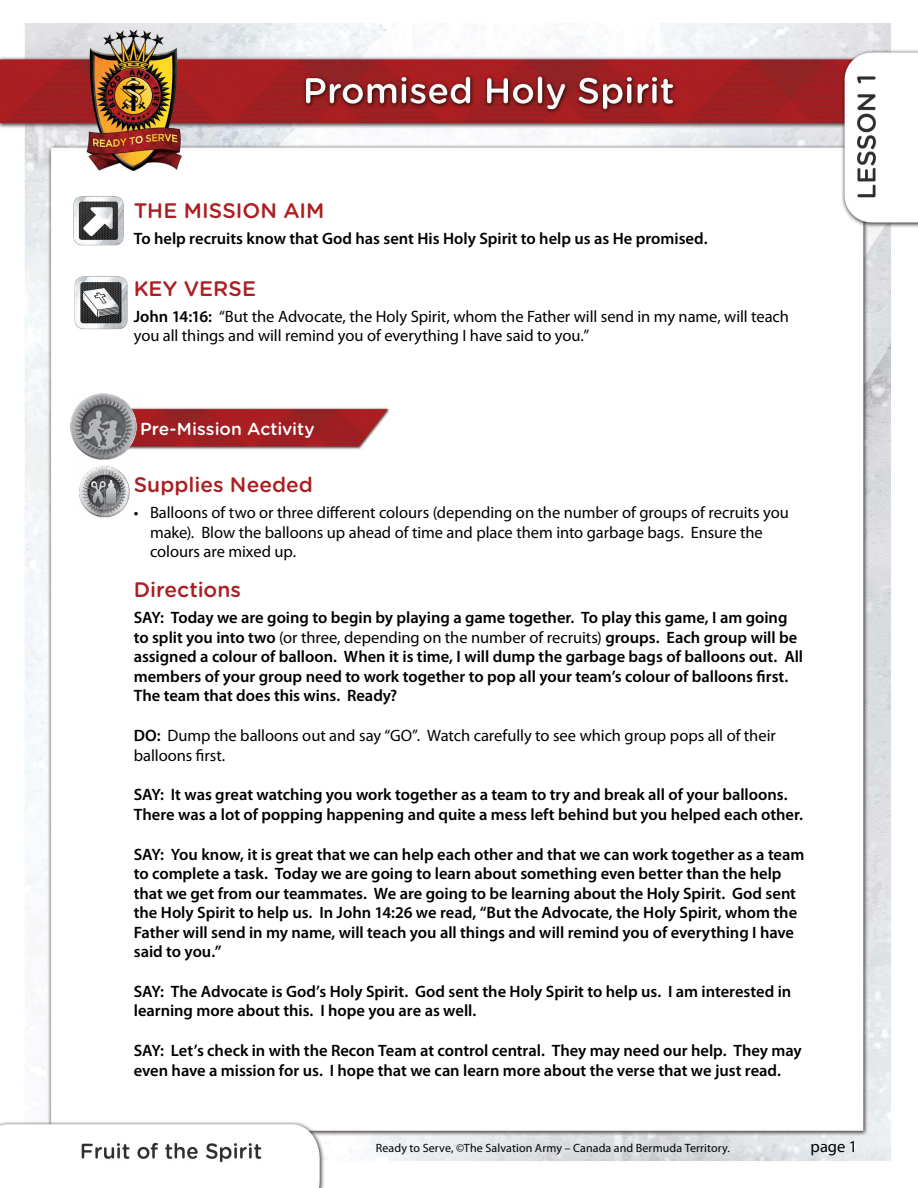
<style>
.page{position:relative;width:918px;height:1188px;background:#fff}
.page>*{position:absolute;margin:0;border:0;box-sizing:border-box;transform-origin:0 0}
.t1{font:500 21px "Gotham Rounded";color:#ab1f23}
.t2{font:500 17.4px "Gotham Rounded";color:#fff}
.t3{font:600 16.5px/19.5px "Myriad Pro";color:#000}
.t4{font:16.5px/19.5px "Myriad Pro";letter-spacing:-.005em;color:#000}
.t5{font:12px "Myriad Pro";letter-spacing:.01em;color:#000}
.s1{font-weight:600}
.s2{font-weight:400}
</style>
<div class="page">
<img style="left:0;top:23px;width:918px;height:1165px">
<img style="left:72px;top:275px;width:58px;height:56px">
<img style="left:72px;top:195px;width:53px;height:52px">
<img style="left:140px;top:404px;width:250px;height:45px">
<img style="left:69px;top:391px;width:71px;height:72px">
<img style="left:77px;top:466px;width:55px;height:52px">
<p class="t1" style="left:134px;top:195px;width:192px">THE MISSION AIM</p>
<p class="t3" style="left:134px;top:228px;width:575px">To help recruits know that God has sent His Holy Spirit to help us as He promised.</p>
<p class="t1" style="left:134px;top:273px;width:124px">KEY VERSE</p>
<p class="t4" style="left:134px;top:306px;width:657px"><span class="s1">John 14:16:</span> “But the Advocate, the Holy Spirit, whom the Father will send in my name, will teach you all things and will remind you of everything I have said to you.”</p>
<p class="t2" style="left:140px;top:416px;width:176px">Pre-Mission Activity</p>
<p class="t1" style="left:134px;top:470px;width:181px">Supplies Needed</p>
<p class="t4" style="left:150px;top:503px;width:640px;text-indent:-16px">• Balloons of two or three different colours (depending on the number of groups of recruits you make). Blow the balloons up ahead of time and place them into garbage bags. Ensure the colours are mixed up.</p>
<p class="t1" style="left:134px;top:575px;width:109px">Directions</p>
<p class="t3" style="left:134px;top:608px;width:671px">SAY: Today we are going to begin by playing a game together. To play this game, I am going to split you into two <span class="s2">(or three, depending on the number of recruits)</span> groups. Each group will be assigned a colour of balloon. When it is time, I will dump the garbage bags of balloons out. All members of your group need to work together to pop all your team’s colour of balloons first.<br>The team that does this wins. Ready?</p>
<p class="t4" style="left:134px;top:726px;width:644px"><span class="s1">DO:</span> Dump the balloons out and say “GO”. Watch carefully to see which group pops all of their balloons first.</p>
<p class="t3" style="left:134px;top:785px;width:671px">SAY: It was great watching you work together as a team to try and break all of your balloons.<br>There was a lot of popping happening and quite a mess left behind but you helped each other.</p>
<p class="t3" style="left:134px;top:844px;width:672px">SAY: You know, it is great that we can help each other and that we can work together as a team to complete a task. Today we are going to learn about something even better than the help that we get from our teammates. We are going to be learning about the Holy Spirit. God sent the Holy Spirit to help us. In John 14:26 we read, “But the Advocate, the Holy Spirit, whom the Father will send in my name, will teach you all things and will remind you of everything I have said to you.”</p>
<p class="t3" style="left:134px;top:981px;width:659px">SAY: The Advocate is God’s Holy Spirit. God sent the Holy Spirit to help us. I am interested in learning more about this. I hope you are as well.</p>
<p class="t3" style="left:134px;top:1040px;width:670px">SAY: Let’s check in with the Recon Team at control central. They may need our help. They may even have a mission for us. I hope that we can learn more about the verse that we just read.</p>
<p class="t5" style="left:376px;top:1141px;width:356px">Ready to Serve, ©The Salvation Army – Canada and Bermuda Territory.</p>
<p class="t4" style="left:811px;top:1136px;width:48px">page 1</p>
</div>
